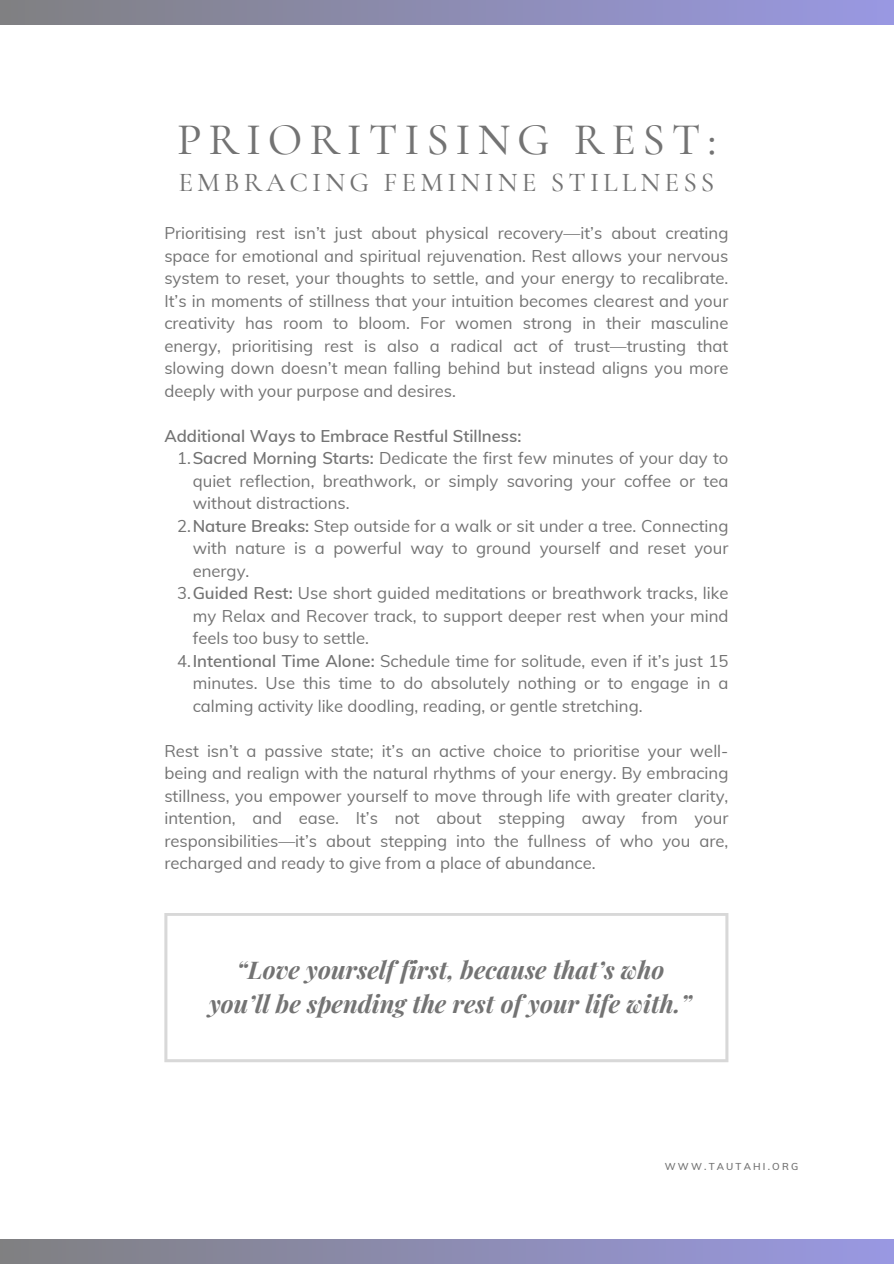
<style>
.page{position:relative;width:894px;height:1264px;background:#fff}
.page>*{position:absolute;margin:0;border:0;box-sizing:border-box;transform-origin:0 0}
.t1{font:500 45.3px "Cormorant Garamond";letter-spacing:.15em;color:#737373}
.t2{font:500 27.3px "Cormorant Garamond";letter-spacing:.15em;color:#737373}
.t3{font:italic 700 24.45px/34px "Playfair Display";color:#737373;text-align:center}
.t4{font:16.65px/22.5px "Muli";color:#737373;text-align:justify}
.t5{font:600 16.65px "Muli";color:#737373}
.t6{font:600 9.75px "Muli";letter-spacing:.22em;color:#737373}
.s1{font-weight:600}
</style>
<div class="page">
<div style="left:0;top:1239px;width:893px;height:24px;background:linear-gradient(to right,#808081,#9998e2)"></div>
<div style="left:0;top:0;width:893px;height:24px;background:linear-gradient(to right,#808081,#9998e3)"></div>
<svg style="left:164px;top:913px;width:564px;height:149px"></svg>
<h5 class="t1" style="left:177px;top:112px;width:540px">PRIORITISING REST:</h5>
<p class="t2" style="left:178px;top:166px;width:537px">EMBRACING FEMININE STILLNESS</p>
<h2 class="t4" style="left:164px;top:221px;width:565px">Prioritising rest isn’t just about physical recovery—it’s about creating space for emotional and spiritual rejuvenation. Rest allows your nervous system to reset, your thoughts to settle, and your energy to recalibrate.<br>It’s in moments of stillness that your intuition becomes clearest and your creativity has room to bloom. For women strong in their masculine energy, prioritising rest is also a radical act of trust—trusting that slowing down doesn’t mean falling behind but instead aligns you more deeply with your purpose and desires.</h2>
<h5 class="t5" style="left:164px;top:425px;width:358px">Additional Ways to Embrace Restful Stillness:</h5>
<h4 class="t4" style="left:193px;top:446px;width:537px;text-indent:-16px">1.<span class="s1">Sacred Morning Starts:</span> Dedicate the first few minutes of your day to quiet reflection, breathwork, or simply savoring your coffee or tea without distractions.</h4>
<p class="t4" style="left:193px;top:514px;width:537px;text-indent:-16px">2.<span class="s1">Nature Breaks:</span> Step outside for a walk or sit under a tree. Connecting with nature is a powerful way to ground yourself and reset your energy.</p>
<p class="t4" style="left:193px;top:581px;width:537px;text-indent:-16px">3.<span class="s1">Guided Rest:</span> Use short guided meditations or breathwork tracks, like my Relax and Recover track, to support deeper rest when your mind feels too busy to settle.</p>
<p class="t4" style="left:193px;top:649px;width:537px;text-indent:-16px">4.<span class="s1">Intentional Time Alone:</span> Schedule time for solitude, even if it’s just 15 minutes. Use this time to do absolutely nothing or to engage in a calming activity like doodling, reading, or gentle stretching.</p>
<p class="t4" style="left:164px;top:739px;width:565px">Rest isn’t a passive state; it’s an active choice to prioritise your well&shy;being and realign with the natural rhythms of your energy. By embracing stillness, you empower yourself to move through life with greater clarity, intention, and ease. It’s not about stepping away from your responsibilities—it’s about stepping into the fullness of who you are, recharged and ready to give from a place of abundance.</p>
<h1 class="t3" style="left:209px;top:952px;width:484px">“Love yourself first, because that’s who you’ll be spending the rest of your life with.”</h1>
<h3 class="t6" style="left:664px;top:1160px;width:135px">WWW.TAUTAHI.ORG</h3>
</div>
